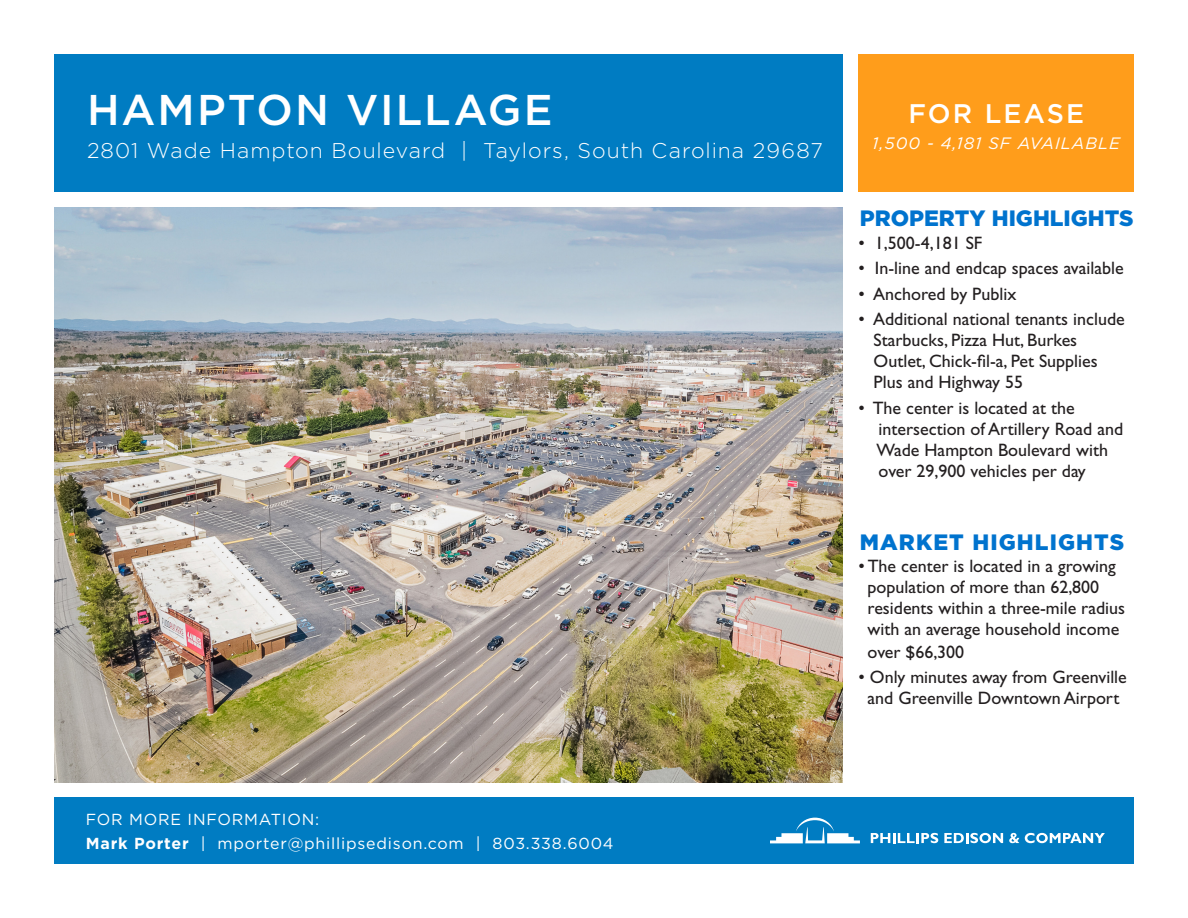
<style>
.page{position:relative;width:1188px;height:918px;background:#fff}
.page>*{position:absolute;margin:0;border:0;box-sizing:border-box;transform-origin:0 0}
.t1{font:500 43.05px "Gotham";letter-spacing:.045em;color:#fff}
.t2{font:500 26.85px "Gotham";letter-spacing:.08em;color:#fff}
.t3{font:900 22.2px "Gotham";color:#0073ce}
.t4{font:900 22.2px "Gotham";letter-spacing:.05em;color:#0073ce}
.t5{font:300 21.3px "Gotham";letter-spacing:.045em;color:#fff}
.t6{font:18px/21px "Gill Sans Std";color:#231f20}
.t7{font:italic 16.5px "Gotham";letter-spacing:.06em;color:#fff}
.t8{font:15.9px "Gotham";letter-spacing:.05em;color:#fff}
.s1{font-weight:700}
</style>
<div class="page">
<div style="left:54px;top:54px;width:789px;height:137px;background:#007cc2"></div>
<div style="left:859px;top:54px;width:275px;height:137px;background:#ff9d1b"></div>
<div style="left:55px;top:797px;width:1079px;height:67px;background:#007cc2"></div>
<svg style="left:770px;top:818px;width:90px;height:25px"></svg>
<svg style="left:871px;top:833px;width:67px;height:10px"></svg>
<svg style="left:944px;top:833px;width:59px;height:10px"></svg>
<svg style="left:1009px;top:833px;width:10px;height:10px"></svg>
<svg style="left:1025px;top:833px;width:80px;height:10px"></svg>
<img style="left:54px;top:207px;width:789px;height:576px">
<p class="t1" style="left:87px;top:85px;width:467px">HAMPTON VILLAGE</p>
<p class="t5" style="left:87px;top:139px;width:737px">2801 Wade Hampton Boulevard | Taylors, South Carolina 29687</p>
<p class="t2" style="left:908px;top:98px;width:177px">FOR LEASE</p>
<p class="t7" style="left:873px;top:134px;width:249px">1,500 - 4,181 SF AVAILABLE</p>
<p class="t3" style="left:860px;top:205px;width:275px">PROPERTY HIGHLIGHTS</p>
<p class="t6" style="left:859px;top:232px;width:125px">• 1,500-4,181 SF</p>
<p class="t6" style="left:859px;top:258px;width:267px">• In-line and endcap spaces available</p>
<p class="t6" style="left:859px;top:283px;width:159px">• Anchored by Publix</p>
<p class="t6" style="left:874px;top:309px;width:253px;text-indent:-15px">• Additional national tenants include<br>Starbucks, Pizza Hut, Burkes<br>Outlet, Chick-fil-a, Pet Supplies<br>Plus and Highway 55</p>
<p class="t6" style="left:876px;top:397px;width:248px;text-indent:-18px">• The center is located at the intersection of Artillery Road and<br>Wade Hampton Boulevard with over 29,900 vehicles per day</p>
<p class="t4" style="left:860px;top:529px;width:266px">MARKET HIGHLIGHTS</p>
<p class="t6" style="left:868px;top:556px;width:259px;text-indent:-9px">• The center is located in a growing population of more than 62,800 residents within a three-mile radius with an average household income over $66,300</p>
<p class="t6" style="left:859px;top:667px;width:270px;text-align:center">• Only minutes away from Greenville and Greenville Downtown Airport</p>
<p class="t8" style="left:86px;top:811px;width:235px">FOR MORE INFORMATION:</p>
<p class="t8" style="left:86px;top:835px;width:529px"><span class="s1">Mark Porter</span> | mporter@phillipsedison.com | 803.338.6004</p>
</div>
